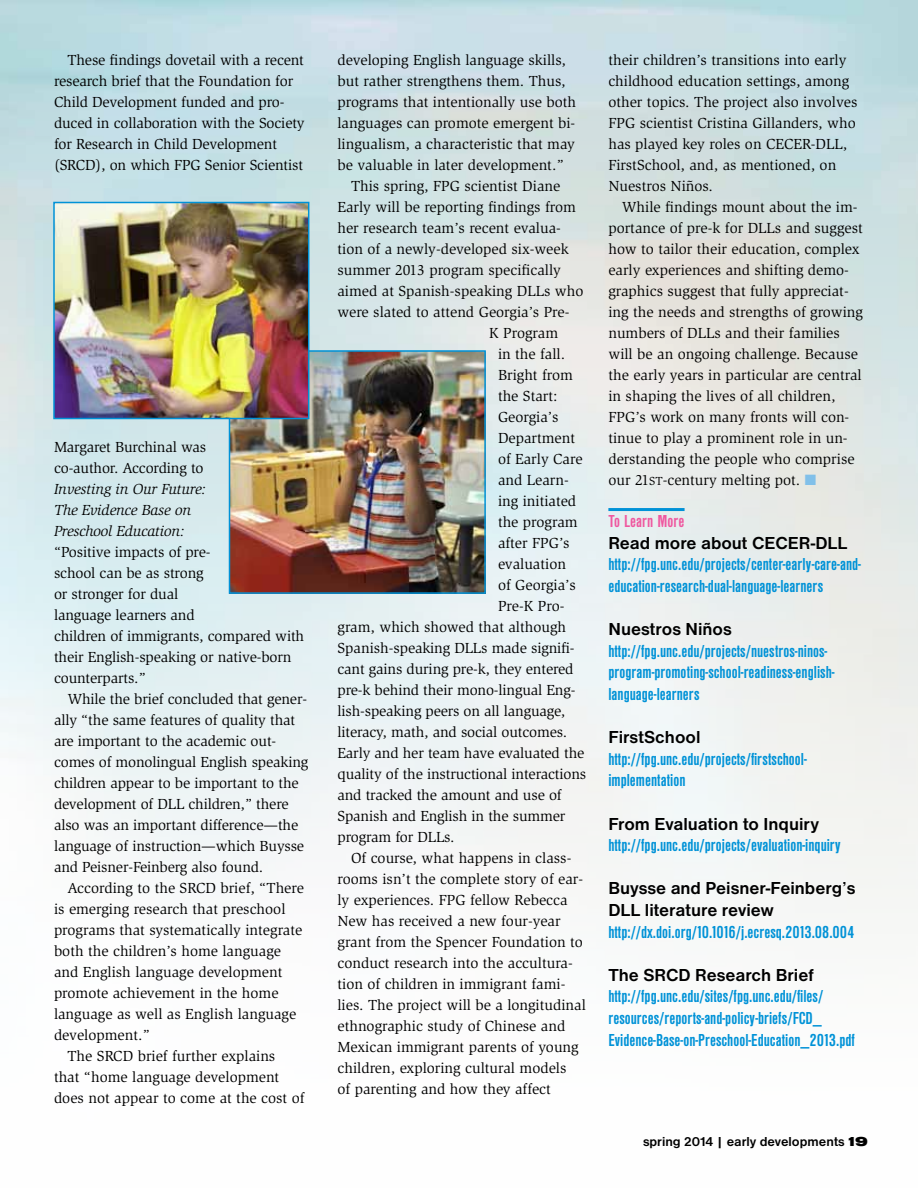
<style>
.page{position:relative;width:918px;height:1188px;background:#fff}
.page>*{position:absolute;margin:0;border:0;box-sizing:border-box;transform-origin:0 0}
.t1{font:700 condensed 18px/21.6px "Nimbus San D";color:#0092d7}
.t2{font:700 18px/21.6px "Nimbus San D";color:#000}
.t3{font:700 condensed 18px "Nimbus San D";color:#ef58a0}
.t4{font:15px/21px "Slimbach";color:#000}
.t5{font:italic 15px/21px "Slimbach";letter-spacing:-.01em;color:#000}
.t6{font:700 13.5px "Nimbus San D";color:#000}
.s1{font-family:"Slimbach Book SC800";font-size:12px}
.s2{color:#81c0e9}
.s3{font-family:"Nimbus San D Blac Exte";font-weight:400}
</style>
<div class="page">
<hr style="left:608px;top:508px;width:77px;height:3px;background:#0092d7">
<img style="left:232px;top:353px;width:251px;height:238px">
<div style="left:229px;top:350px;width:257px;height:244px;border:2px solid #0092d7"></div>
<img style="left:56px;top:205px;width:250px;height:211px">
<div style="left:53px;top:202px;width:256px;height:217px;border:2px solid #0092d7"></div>
<p class="t4" style="left:54px;top:50px;width:252px;text-indent:14px">These findings dovetail with a recent research brief that the Foundation for Child Development funded and pro&shy;duced in collaboration with the Society for Research in Child Development (SRCD), on which FPG Senior Scientist</p>
<p class="t4" style="left:54px;top:436px;width:154px">Margaret Burchinal was co-author. According to</p>
<p class="t5" style="left:54px;top:478px;width:154px">Investing in Our Future:<br>The Evidence Base on<br>Preschool Education:</p>
<p class="t4" style="left:54px;top:541px;width:252px">“Positive impacts of pre-<br>school can be as strong<br>or stronger for dual<br>language learners and<br>children of immigrants, compared with their English-speaking or native-born counterparts.”</p>
<p class="t4" style="left:54px;top:688px;width:256px;text-indent:14px">While the brief concluded that gener&shy;ally “the same features of quality that are important to the academic out&shy;comes of monolingual English speaking children appear to be important to the development of DLL children,” there also was an important difference—the language of instruction—which Buysse and Peisner-Feinberg also found.</p>
<p class="t4" style="left:68px;top:877px;width:238px">According to the SRCD brief, “There</p>
<p class="t4" style="left:54px;top:898px;width:233px">is emerging research that preschool</p>
<p class="t4" style="left:54px;top:919px;width:250px">programs that systematically integrate</p>
<p class="t4" style="left:54px;top:940px;width:229px">both the children’s home language</p>
<p class="t4" style="left:54px;top:961px;width:230px">and English language development</p>
<p class="t4" style="left:54px;top:982px;width:226px">promote achievement in the home</p>
<p class="t4" style="left:54px;top:1003px;width:244px">language as well as English language</p>
<p class="t4" style="left:54px;top:1024px;width:97px">development.”</p>
<p class="t4" style="left:68px;top:1045px;width:209px">The SRCD brief further explains</p>
<p class="t4" style="left:54px;top:1066px;width:227px">that “home language development</p>
<p class="t4" style="left:54px;top:1087px;width:252px">does not appear to come at the cost of</p>
<p class="t4" style="left:338px;top:50px;width:230px">developing English language skills,</p>
<p class="t4" style="left:338px;top:71px;width:230px">but rather strengthens them. Thus,</p>
<p class="t4" style="left:338px;top:92px;width:240px">programs that intentionally use both</p>
<p class="t4" style="left:338px;top:113px;width:239px">languages can promote emergent bi-</p>
<p class="t4" style="left:338px;top:134px;width:239px">lingualism, a characteristic that may</p>
<p class="t4" style="left:338px;top:155px;width:228px">be valuable in later development.”</p>
<p class="t4" style="left:351px;top:176px;width:211px">This spring, FPG scientist Diane</p>
<p class="t4" style="left:338px;top:197px;width:240px">Early will be reporting findings from</p>
<p class="t4" style="left:338px;top:218px;width:225px">her research team’s recent evalua-</p>
<p class="t4" style="left:338px;top:239px;width:233px">tion of a newly-developed six-week</p>
<p class="t4" style="left:338px;top:260px;width:225px">summer 2013 program specifically</p>
<p class="t4" style="left:338px;top:281px;width:247px">aimed at Spanish-speaking DLLs who</p>
<p class="t4" style="left:338px;top:302px;width:234px">were slated to attend Georgia’s Pre-</p>
<p class="t4" style="left:489px;top:323px;width:71px">K Program</p>
<p class="t4" style="left:498px;top:344px;width:69px">in the fall.</p>
<p class="t4" style="left:498px;top:365px;width:76px">Bright from</p>
<p class="t4" style="left:498px;top:386px;width:61px">the Start:</p>
<p class="t4" style="left:498px;top:407px;width:62px">Georgia’s</p>
<p class="t4" style="left:498px;top:428px;width:79px">Department</p>
<p class="t4" style="left:498px;top:449px;width:86px">of Early Care</p>
<p class="t4" style="left:498px;top:470px;width:72px">and Learn-</p>
<p class="t4" style="left:498px;top:491px;width:80px">ing initiated</p>
<p class="t4" style="left:498px;top:512px;width:81px">the program</p>
<p class="t4" style="left:498px;top:533px;width:73px">after FPG’s</p>
<p class="t4" style="left:498px;top:554px;width:70px">evaluation</p>
<p class="t4" style="left:498px;top:575px;width:79px">of Georgia’s</p>
<p class="t4" style="left:498px;top:596px;width:68px">Pre-K Pro-</p>
<p class="t4" style="left:338px;top:617px;width:230px">gram, which showed that although</p>
<p class="t4" style="left:338px;top:638px;width:239px">Spanish-speaking DLLs made signifi-</p>
<p class="t4" style="left:338px;top:659px;width:238px">cant gains during pre-k, they entered</p>
<p class="t4" style="left:338px;top:680px;width:239px">pre-k behind their mono-lingual Eng-</p>
<p class="t4" style="left:338px;top:701px;width:229px">lish-speaking peers on all language,</p>
<p class="t4" style="left:338px;top:722px;width:231px">literacy, math, and social outcomes.</p>
<p class="t4" style="left:338px;top:743px;width:248px">Early and her team have evaluated the</p>
<p class="t4" style="left:338px;top:764px;width:250px">quality of the instructional interactions</p>
<p class="t4" style="left:338px;top:785px;width:226px">and tracked the amount and use of</p>
<p class="t4" style="left:338px;top:806px;width:229px">Spanish and English in the summer</p>
<p class="t4" style="left:338px;top:827px;width:119px">program for DLLs.</p>
<p class="t4" style="left:351px;top:848px;width:222px">Of course, what happens in class-</p>
<p class="t4" style="left:338px;top:869px;width:247px">rooms isn’t the complete story of ear-</p>
<p class="t4" style="left:338px;top:890px;width:232px">ly experiences. FPG fellow Rebecca</p>
<p class="t4" style="left:338px;top:911px;width:225px">New has received a new four-year</p>
<p class="t4" style="left:338px;top:932px;width:247px">grant from the Spencer Foundation to</p>
<p class="t4" style="left:338px;top:953px;width:237px">conduct research into the accultura-</p>
<p class="t4" style="left:338px;top:974px;width:229px">tion of children in immigrant fami-</p>
<p class="t4" style="left:338px;top:995px;width:250px">lies. The project will be a longitudinal</p>
<p class="t4" style="left:338px;top:1016px;width:229px">ethnographic study of Chinese and</p>
<p class="t4" style="left:338px;top:1037px;width:243px">Mexican immigrant parents of young</p>
<p class="t4" style="left:338px;top:1058px;width:230px">children, exploring cultural models</p>
<p class="t4" style="left:338px;top:1079px;width:215px">of parenting and how they affect</p>
<p class="t4" style="left:608px;top:50px;width:251px">their children’s transitions into early childhood education settings, among other topics. The project also involves FPG scientist Cristina Gillanders, who has played key roles on CECER-DLL, FirstSchool, and, as mentioned, on Nuestros Niños.</p>
<p class="t4" style="left:608px;top:197px;width:256px;text-indent:14px">While findings mount about the im&shy;portance of pre-k for DLLs and suggest how to tailor their education, complex early experiences and shifting demo&shy;graphics suggest that fully appreciat&shy;ing the needs and strengths of growing numbers of DLLs and their families will be an ongoing challenge. Because the early years in particular are central in shaping the lives of all children, FPG’s work on many fronts will con&shy;tinue to play a prominent role in un&shy;derstanding the people who comprise our 21<span class="s1">st</span>-century melting pot. <span class="s2">■</span></p>
<p class="t3" style="left:608px;top:512px;width:78px">To Learn More</p>
<p class="t2" style="left:608px;top:532px;width:240px">Read more about CECER-DLL</p>
<p class="t1" style="left:608px;top:554px;width:254px">http://fpg.unc.edu/projects/center-early-care-and&shy;education-research-dual-language-learners</p>
<p class="t2" style="left:608px;top:618px;width:125px">Nuestros Niños</p>
<p class="t1" style="left:608px;top:640px;width:228px">http://fpg.unc.edu/projects/nuestros-ninos&shy;program-promoting-school-readiness-english&shy;language-learners</p>
<p class="t2" style="left:608px;top:726px;width:94px">FirstSchool</p>
<p class="t1" style="left:608px;top:748px;width:200px">http://fpg.unc.edu/projects/firstschool&shy;implementation</p>
<p class="t2" style="left:608px;top:813px;width:212px">From Evaluation to Inquiry</p>
<p class="t1" style="left:608px;top:834px;width:234px">http://fpg.unc.edu/projects/evaluation-inquiry</p>
<p class="t2" style="left:608px;top:877px;width:249px">Buysse and Peisner-Feinberg’s<br>DLL literature review</p>
<p class="t1" style="left:608px;top:921px;width:247px">http://dx.doi.org/10.1016/j.ecresq.2013.08.004</p>
<p class="t2" style="left:608px;top:964px;width:207px">The SRCD Research Brief</p>
<p class="t1" style="left:608px;top:986px;width:248px">http://fpg.unc.edu/sites/fpg.unc.edu/files/ resources/reports-and-policy-briefs/FCD_<br>Evidence-Base-on-Preschool-Education_2013.pdf</p>
<p class="t6" style="left:643px;top:1134px;width:226px">spring 2014 | early developments <span class="s3">19</span></p>
</div>
